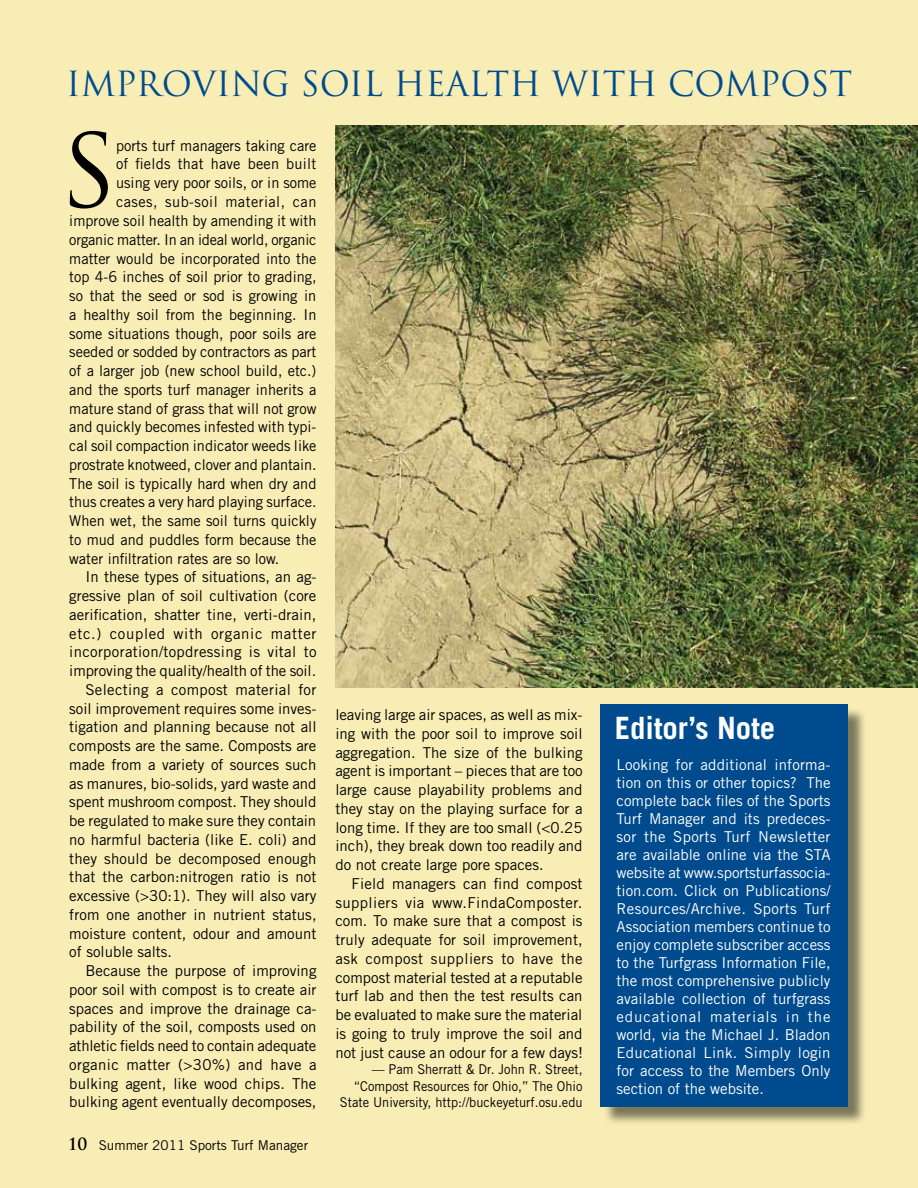
<style>
.page{position:relative;width:918px;height:1188px;background:#f8edb5}
.page>*{position:absolute;margin:0;border:0;box-sizing:border-box;transform-origin:0 0}
.t1{font:99px "Trajan Pro";color:#000}
.t2{font:33.75px "Trajan Pro";color:#004b8d}
.t3{font:700 30.75px "Trade Gothic";color:#fff}
.t4{font:15px/18.8px "Trade Gothic";color:#000;text-align:justify}
.t5{font:15px/18px "Trade Gothic";color:#fff;text-align:justify}
.t6{font:15px "Trade Gothic";letter-spacing:.02em;color:#000}
.t7{font:15px "Trade Gothic";letter-spacing:.045em;color:#000}
.t8{font:15px "Trade Gothic";letter-spacing:.025em;color:#000}
.t9{font:15px "Trade Gothic";letter-spacing:.03em;color:#000}
.t10{font:13.5px/16.5px "Trade Gothic";color:#000;text-align:right;scale:.95 1}
.t11{font:13.5px "Trade Gothic";color:#000}
.s1{font-family:"Trajan Pro";font-weight:700;font-size:16.5px}
</style>
<div class="page">
<div style="left:603px;top:707px;width:263px;height:419px;background:#000;opacity:.5"></div>
<div style="left:601px;top:705px;width:247px;height:402px;background:#004b8d"></div>
<img style="left:335px;top:126px;width:583px;height:562px">
<h2 class="t2" style="left:66px;top:62px;width:765px">IMPROVING SOIL HEALTH WITH COMPOST</h2>
<h1 class="t1" style="left:60px;top:108px;width:58px">S</h1>
<p class="t4" style="left:116px;top:136px;width:202px">ports turf managers taking care</p>
<p class="t4" style="left:116px;top:154px;width:202px">of fields that have been built</p>
<p class="t4" style="left:116px;top:173px;width:202px">using very poor soils, or in some</p>
<p class="t9" style="left:116px;top:192px;width:202px">cases, sub-soil material, can</p>
<p class="t4" style="left:69px;top:211px;width:249px">improve soil health by amending it with</p>
<p class="t4" style="left:69px;top:230px;width:249px">organic matter. In an ideal world, organic</p>
<p class="t4" style="left:69px;top:249px;width:249px">matter would be incorporated into the</p>
<p class="t4" style="left:69px;top:267px;width:249px">top 4-6 inches of soil prior to grading,</p>
<p class="t4" style="left:69px;top:286px;width:249px">so that the seed or sod is growing in</p>
<p class="t4" style="left:69px;top:305px;width:249px">a healthy soil from the beginning. In</p>
<p class="t4" style="left:69px;top:324px;width:249px">some situations though, poor soils are</p>
<p class="t4" style="left:69px;top:342px;width:249px">seeded or sodded by contractors as part</p>
<p class="t4" style="left:69px;top:361px;width:249px">of a larger job (new school build, etc.)</p>
<p class="t4" style="left:69px;top:380px;width:249px">and the sports turf manager inherits a</p>
<p class="t4" style="left:69px;top:399px;width:249px">mature stand of grass that will not grow</p>
<p class="t4" style="left:69px;top:417px;width:249px">and quickly becomes infested with typi-</p>
<p class="t4" style="left:69px;top:436px;width:249px">cal soil compaction indicator weeds like</p>
<p class="t4" style="left:69px;top:455px;width:249px">prostrate knotweed, clover and plantain.</p>
<p class="t4" style="left:69px;top:474px;width:249px">The soil is typically hard when dry and</p>
<p class="t4" style="left:69px;top:492px;width:249px">thus creates a very hard playing surface.</p>
<p class="t4" style="left:69px;top:511px;width:249px">When wet, the same soil turns quickly</p>
<p class="t4" style="left:69px;top:530px;width:249px">to mud and puddles form because the</p>
<p class="t4" style="left:69px;top:549px;width:212px">water infiltration rates are so low.</p>
<p class="t4" style="left:86px;top:567px;width:233px">In these types of situations, an ag-</p>
<p class="t4" style="left:69px;top:586px;width:249px">gressive plan of soil cultivation (core</p>
<p class="t4" style="left:69px;top:605px;width:249px">aerification, shatter tine, verti-drain,</p>
<p class="t7" style="left:69px;top:624px;width:249px">etc.) coupled with organic matter</p>
<p class="t6" style="left:69px;top:643px;width:249px">incorporation/topdressing is vital to</p>
<p class="t4" style="left:69px;top:661px;width:248px">improving the quality/health of the soil.</p>
<p class="t6" style="left:86px;top:680px;width:232px">Selecting a compost material for</p>
<p class="t4" style="left:69px;top:699px;width:249px">soil improvement requires some inves-</p>
<p class="t4" style="left:69px;top:717px;width:249px">tigation and planning because not all</p>
<p class="t4" style="left:69px;top:736px;width:249px">composts are the same. Composts are</p>
<p class="t4" style="left:69px;top:755px;width:249px">made from a variety of sources such</p>
<p class="t4" style="left:69px;top:774px;width:249px">as manures, bio-solids, yard waste and</p>
<p class="t4" style="left:69px;top:792px;width:249px">spent mushroom compost. They should</p>
<p class="t4" style="left:69px;top:811px;width:249px">be regulated to make sure they contain</p>
<p class="t4" style="left:69px;top:830px;width:249px">no harmful bacteria (like E. coli) and</p>
<p class="t4" style="left:69px;top:849px;width:249px">they should be decomposed enough</p>
<p class="t4" style="left:69px;top:867px;width:249px">that the carbon:nitrogen ratio is not</p>
<p class="t4" style="left:69px;top:886px;width:249px">excessive (&gt;30:1). They will also vary</p>
<p class="t4" style="left:69px;top:905px;width:249px">from one another in nutrient status,</p>
<p class="t4" style="left:69px;top:924px;width:249px">moisture content, odour and amount</p>
<p class="t4" style="left:69px;top:942px;width:104px">of soluble salts.</p>
<p class="t4" style="left:86px;top:961px;width:233px">Because the purpose of improving</p>
<p class="t4" style="left:69px;top:980px;width:249px">poor soil with compost is to create air</p>
<p class="t4" style="left:69px;top:999px;width:249px">spaces and improve the drainage ca-</p>
<p class="t4" style="left:69px;top:1017px;width:249px">pability of the soil, composts used on</p>
<p class="t4" style="left:69px;top:1036px;width:249px">athletic fields need to contain adequate</p>
<p class="t8" style="left:69px;top:1055px;width:249px">organic matter (&gt;30%) and have a</p>
<p class="t4" style="left:69px;top:1074px;width:249px">bulking agent, like wood chips. The</p>
<p class="t4" style="left:69px;top:1092px;width:249px">bulking agent eventually decomposes,</p>
<p class="t4" style="left:335px;top:705px;width:249px">leaving large air spaces, as well as mix&shy;ing with the poor soil to improve soil aggregation. The size of the bulking agent is important – pieces that are too large cause playability problems and they stay on the playing surface for a long time. If they are too small (&lt;0.25 inch), they break down too readily and do not create large pore spaces.</p>
<p class="t4" style="left:335px;top:874px;width:249px;text-indent:16px">Field managers can find compost suppliers via www.FindaComposter. com. To make sure that a compost is truly adequate for soil improvement, ask compost suppliers to have the compost material tested at a reputable turf lab and then the test results can be evaluated to make sure the material is going to truly improve the soil and not just cause an odour for a few days!</p>
<p class="t10" style="left:340px;top:1061px;width:257px">— Pam Sherratt &amp; Dr. John R. Street, “Compost Resources for Ohio,” The Ohio<br>State University, http://buckeyeturf.osu.edu</p>
<h3 class="t3" style="left:615px;top:709px;width:162px">Editor’s Note</h3>
<p class="t5" style="left:617px;top:755px;width:216px">Looking for additional informa&shy;tion on this or other topics? The complete back files of the Sports Turf Manager and its predeces&shy;sor the Sports Turf Newsletter are available online via the STA website at www.sportsturfassocia&shy;tion.com. Click on Publications/ Resources/Archive. Sports Turf Association members continue to enjoy complete subscriber access to the Turfgrass Information File, the most comprehensive publicly available collection of turfgrass educational materials in the world, via the Michael J. Bladon Educational Link. Simply login for access to the Members Only section of the website.</p>
<p class="t11" style="left:68px;top:1137px;width:242px"><span class="s1">10</span> Summer 2011 Sports Turf Manager</p>
</div>
